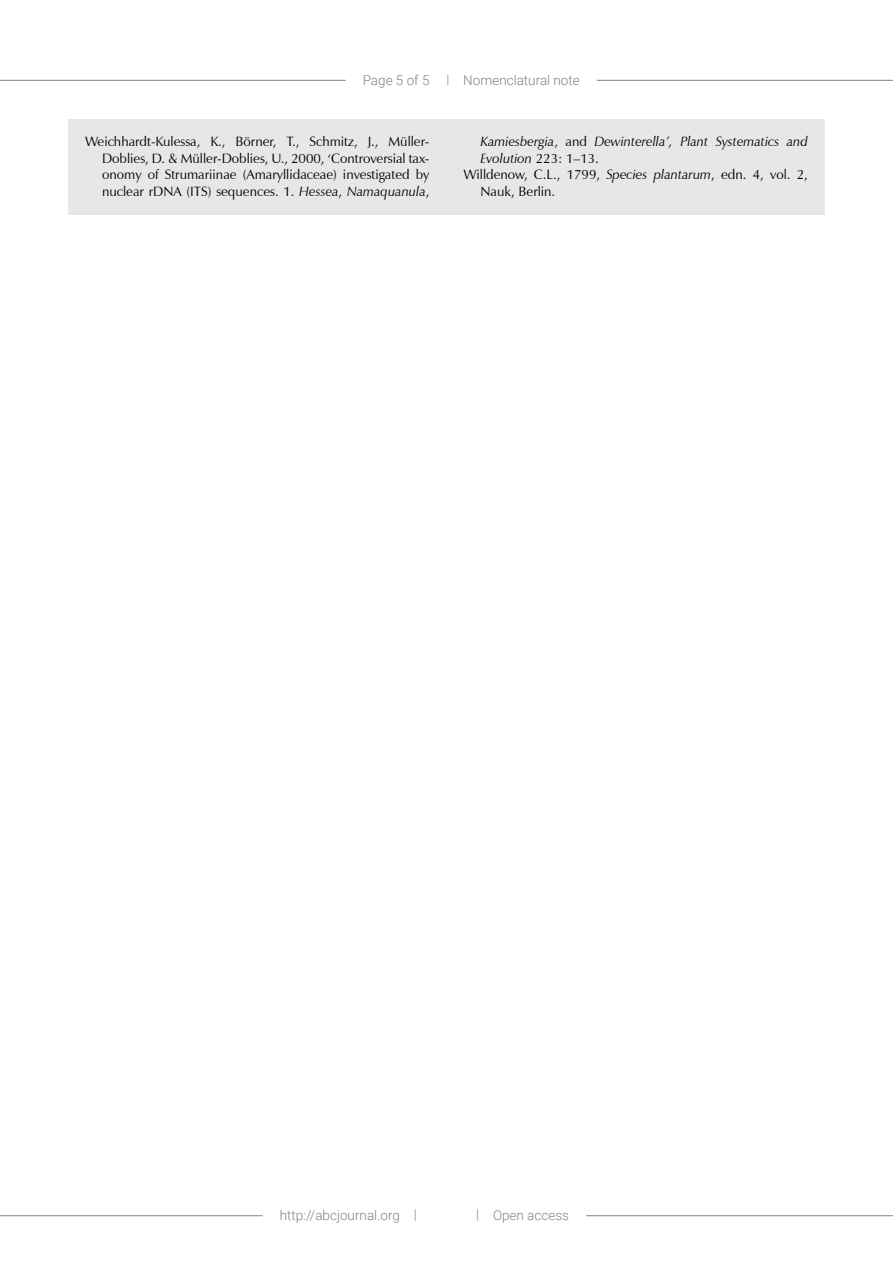
<style>
.page{position:relative;width:893px;height:1263px;background:#fff}
.page>*{position:absolute;margin:0;border:0;box-sizing:border-box;transform-origin:0 0}
.EF_References{font:13.5px/16.5px "Zapf Humanist 601 BT";color:#000;text-align:justify}
.EF_References-2{font:italic 13.5px/16.5px "Zapf Humanist 601 BT";color:#000}
.EF_footer_LEFT{font:300 13.5px "Roboto";color:#808285}
.s1{font-style:italic}
.s2{font-style:normal}
</style>
<div class="page">
<hr style="left:0;top:1215px;width:893px;height:1px;background:#808285">
<hr style="left:0;top:80px;width:893px;height:1px;background:#808285">
<div style="left:459px;top:1212px;width:127px;height:7px;background:#fff"></div>
<div style="left:417px;top:1186px;width:59px;height:34px;background:#fff"></div>
<div style="left:263px;top:1212px;width:171px;height:7px;background:#fff"></div>
<div style="left:429px;top:77px;width:168px;height:7px;background:#fff"></div>
<div style="left:346px;top:77px;width:100px;height:7px;background:#fff"></div>
<div style="left:68px;top:119px;width:757px;height:95px;background:#e6e7e8"></div>
<p class="EF_footer_LEFT" style="left:363px;top:71px;width:68px">Page 5 of 5</p>
<p class="EF_footer_LEFT" style="left:446px;top:71px;width:135px">| Nomenclatural note</p>
<p class="EF_References" style="left:102px;top:133px;width:329px;text-indent:-17px">Weichhardt-Kulessa, K., Börner, T., Schmitz, J., Müller-Doblies, D. &amp; Müller-Doblies, U., 2000, ‘Controversial tax&shy;onomy of Strumariinae (Amaryllidaceae) investigated by nuclear rDNA (ITS) sequences. 1. <span class="s1">Hessea</span>, <span class="s1">Namaquanula</span>,</p>
<p class="EF_References-2" style="left:480px;top:133px;width:329px">Kamiesbergia<span class="s2">, and</span> Dewinterella’, Plant Systematics and<br>Evolution <span class="s2">223: 1–13.</span></p>
<p class="EF_References" style="left:480px;top:166px;width:329px;text-indent:-17px">Willdenow, C.L., 1799, <span class="s1">Species plantarum</span>, edn. 4, vol. 2,<br>Nauk, Berlin.</p>
<p class="EF_footer_LEFT" style="left:280px;top:1206px;width:139px">http://abcjournal.org |</p>
<p class="EF_footer_LEFT" style="left:476px;top:1206px;width:94px">| Open access</p>
</div>
